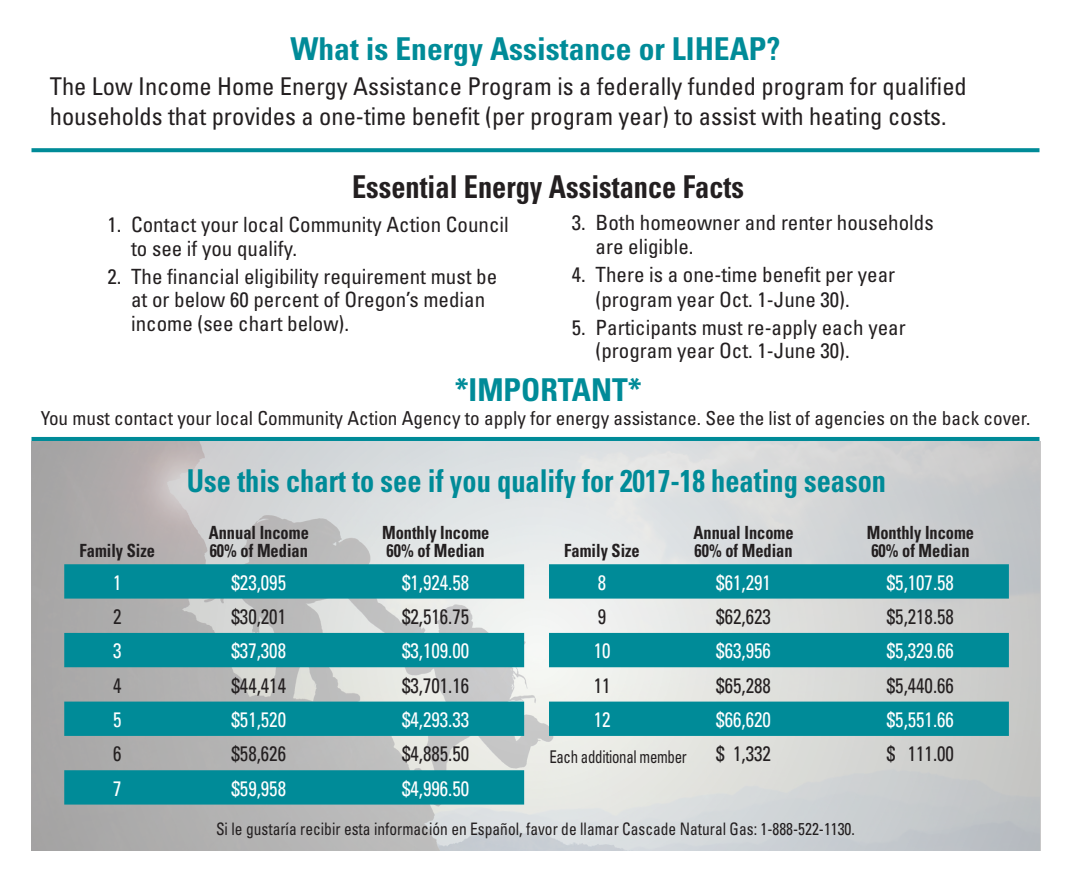
<style>
.page{position:relative;width:1071px;height:882px;background:#fff}
.page>*{position:absolute;margin:0;border:0;box-sizing:border-box;transform-origin:0 0}
.t1{font:700 condensed 31.5px "Univers";color:#008b98;scale:.9 1}
.t2{font:700 condensed 31.5px "Univers";color:#008b98}
.t3{font:700 condensed 31.5px "Univers";color:#231f20;scale:.9 1}
.t4{font:condensed 24.5px/29.8px "Univers";color:#231f20}
.t5{font:condensed 21px/24.5px "Univers";color:#231f20}
.t6{font:condensed 21px "Univers";color:#fff;scale:.9 1}
.t7{font:condensed 21px "Univers";color:#231f20;scale:.9 1}
.t8{font:condensed 19.25px "Univers";color:#231f20}
.t9{font:700 condensed 18.2px/18.2px "Univers";color:#231f20;scale:.9 1}
.t10{font:condensed 17.5px "Univers";letter-spacing:-.02em;color:#231f20;scale:.85 1}
.t11{font:condensed 17.15px "Univers";color:#231f20;scale:.9 1}
</style>
<div class="page">
<svg style="left:32px;top:441px;width:1009px;height:409px;background:#cdcfcf"></svg>
<hr style="left:32px;top:437px;width:1008px;height:4px;background:#008b98">
<svg style="left:32px;top:148px;width:1008px;height:4px;background:#0b909c"></svg>
<svg style="left:64px;top:564px;width:460px;height:241px;background:#54a3aa"></svg>
<svg style="left:549px;top:564px;width:460px;height:172px;background:#59acb3"></svg>
<h1 class="t2" style="left:291px;top:30px;width:491px">What is Energy Assistance or LIHEAP?</h1>
<p class="t4" style="left:50px;top:71px;width:919px">The Low Income Home Energy Assistance Program is a federally funded program for qualified households that provides a one-time benefit (per program year) to assist with heating costs.</p>
<h1 class="t3" style="left:352px;top:168px;width:437px">Essential Energy Assistance Facts</h1>
<p class="t5" style="left:131px;top:212px;width:379px;text-indent:-24px">1. Contact your local Community Action Council to see if you qualify.</p>
<p class="t5" style="left:131px;top:265px;width:368px;line-height:23.6px;text-indent:-24px">2. The financial eligibility requirement must be at or below 60 percent of Oregon’s median income (see chart below).</p>
<p class="t5" style="left:596px;top:210px;width:340px;text-indent:-24px">3. Both homeowner and renter households are eligible.</p>
<p class="t5" style="left:596px;top:262px;width:301px;text-indent:-24px">4. There is a one-time benefit per year (program year Oct. 1-June 30).</p>
<p class="t5" style="left:596px;top:316px;width:312px;line-height:22.8px;text-indent:-24px">5. Participants must re-apply each year (program year Oct. 1-June 30).</p>
<h1 class="t2" style="left:455px;top:370px;width:189px">*IMPORTANT*</h1>
<p class="t8" style="left:41px;top:406px;width:991px">You must contact your local Community Action Agency to apply for energy assistance. See the list of agencies on the back cover.</p>
<p class="t9" style="left:80px;top:542px;width:85px">Family Size</p>
<h1 class="t1" style="left:187px;top:461px;width:778px">Use this chart to see if you qualify for 2017-18 heating season</h1>
<p class="t9" style="left:209px;top:523px;width:113px">Annual Income<br>60% of Median</p>
<p class="t9" style="left:382px;top:523px;width:121px">Monthly Income<br>60% of Median</p>
<p class="t9" style="left:564px;top:542px;width:85px">Family Size</p>
<p class="t9" style="left:694px;top:523px;width:113px">Annual Income<br>60% of Median</p>
<p class="t9" style="left:867px;top:523px;width:121px">Monthly Income<br>60% of Median</p>
<p class="t6" style="left:113px;top:569px;width:11px">1</p>
<p class="t6" style="left:232px;top:569px;width:62px">$23,095</p>
<p class="t6" style="left:402px;top:569px;width:76px">$1,924.58</p>
<p class="t7" style="left:113px;top:603px;width:11px">2</p>
<p class="t7" style="left:232px;top:603px;width:62px">$30,201</p>
<p class="t7" style="left:402px;top:603px;width:76px">$2,516.75</p>
<p class="t6" style="left:113px;top:638px;width:11px">3</p>
<p class="t6" style="left:232px;top:638px;width:62px">$37,308</p>
<p class="t6" style="left:402px;top:638px;width:76px">$3,109.00</p>
<p class="t7" style="left:113px;top:672px;width:11px">4</p>
<p class="t7" style="left:232px;top:672px;width:62px">$44,414</p>
<p class="t7" style="left:402px;top:672px;width:76px">$3,701.16</p>
<p class="t6" style="left:113px;top:706px;width:11px">5</p>
<p class="t6" style="left:232px;top:706px;width:62px">$51,520</p>
<p class="t6" style="left:402px;top:706px;width:76px">$4,293.33</p>
<p class="t7" style="left:113px;top:741px;width:11px">6</p>
<p class="t7" style="left:232px;top:741px;width:62px">$58,626</p>
<p class="t7" style="left:402px;top:741px;width:76px">$4,885.50</p>
<p class="t6" style="left:113px;top:775px;width:11px">7</p>
<p class="t6" style="left:232px;top:775px;width:62px">$59,958</p>
<p class="t6" style="left:402px;top:775px;width:76px">$4,996.50</p>
<p class="t6" style="left:598px;top:569px;width:11px">8</p>
<p class="t6" style="left:716px;top:569px;width:62px">$61,291</p>
<p class="t6" style="left:887px;top:569px;width:76px">$5,107.58</p>
<p class="t7" style="left:598px;top:603px;width:11px">9</p>
<p class="t7" style="left:716px;top:603px;width:62px">$62,623</p>
<p class="t7" style="left:887px;top:603px;width:76px">$5,218.58</p>
<p class="t6" style="left:594px;top:638px;width:20px">10</p>
<p class="t6" style="left:716px;top:638px;width:62px">$63,956</p>
<p class="t6" style="left:887px;top:638px;width:76px">$5,329.66</p>
<p class="t7" style="left:594px;top:672px;width:20px">11</p>
<p class="t7" style="left:716px;top:672px;width:62px">$65,288</p>
<p class="t7" style="left:887px;top:672px;width:76px">$5,440.66</p>
<p class="t6" style="left:594px;top:706px;width:20px">12</p>
<p class="t6" style="left:716px;top:706px;width:62px">$66,620</p>
<p class="t6" style="left:887px;top:706px;width:76px">$5,551.66</p>
<p class="t10" style="left:549px;top:746px;width:163px">Each additional member</p>
<p class="t7" style="left:716px;top:741px;width:62px">$ 1,332</p>
<p class="t7" style="left:887px;top:741px;width:76px">$ 111.00</p>
<p class="t11" style="left:216px;top:818px;width:711px">Si le gustaría recibir esta información en Español, favor de llamar Cascade Natural Gas: 1-888-522-1130.</p>
</div>
